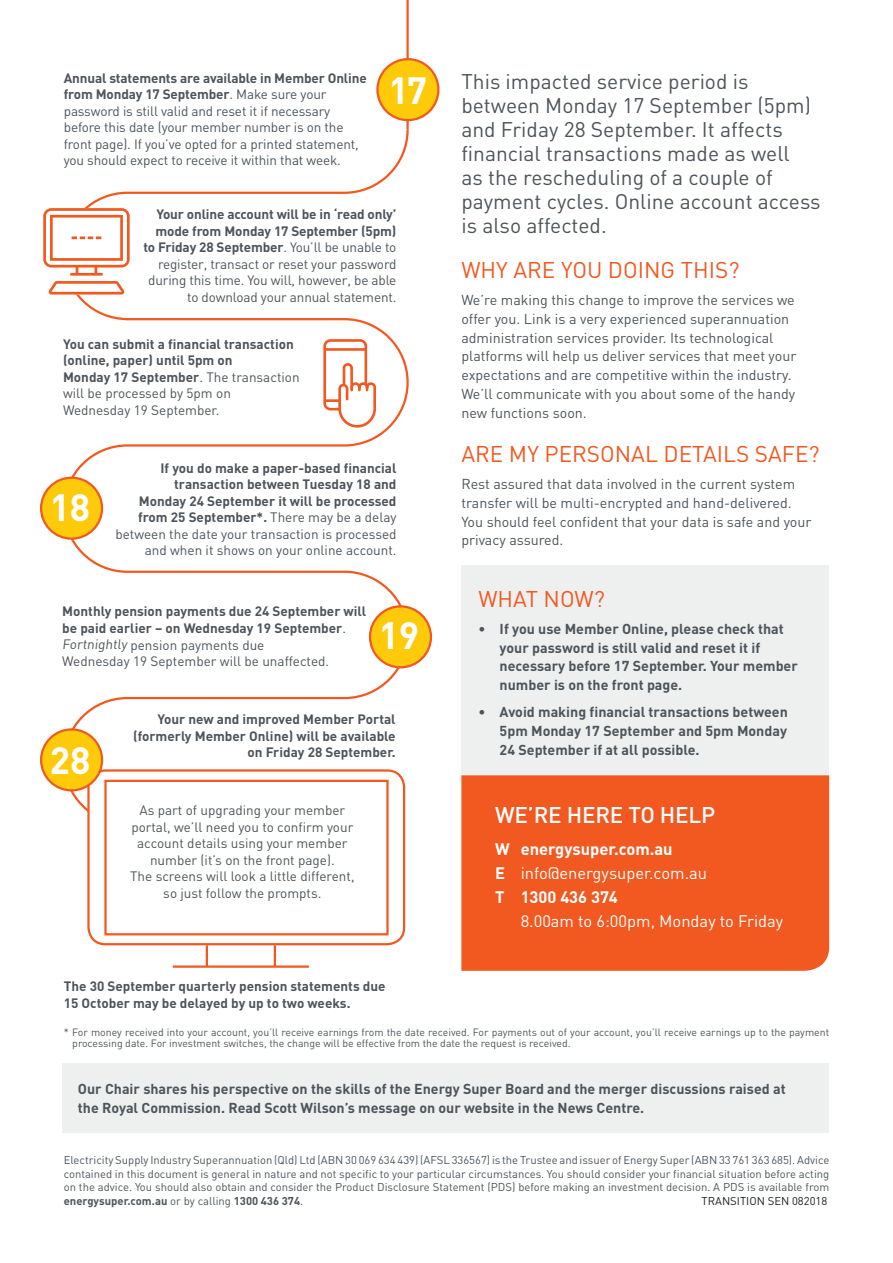
<style>
.page{position:relative;width:893px;height:1263px;background:#fff}
.page>*{position:absolute;margin:0;border:0;box-sizing:border-box;transform-origin:0 0}
.t1{font:700 37.5px "DIN";letter-spacing:-.01em;color:#fff}
.t2{font:22.5px "DIN";color:#f15921}
.t3{font:500 22.5px "DIN";letter-spacing:-.01em;color:#fff}
.t4{font:21px/24px "DIN";color:#4d545a}
.t5{font:700 16.5px/24px "DIN";color:#fff}
.t6{font:16.5px "DIN";color:#fff}
.t7{font:14.25px/18.8px "DIN";color:#4d545a}
.t8{font:700 14.25px/18.8px "DIN";color:#4d545a}
.t9{font:700 13.5px/16.5px "DIN";color:#4d545a}
.t10{font:13.5px/16.5px "DIN";letter-spacing:-.01em;color:#4d545a}
.t11{font:11.25px/13.5px "DIN";color:#4d545a;text-align:justify}
.t12{font:11.25px "DIN";color:#231f20}
.t13{font:10.5px/11.2px "DIN";color:#4d545a}
.s1{font-weight:700}
.s2{font-weight:400}
</style>
<div class="page">
<hr style="left:406px;top:0;width:3px;height:130px;background:#f15921">
<svg style="left:62px;top:127px;width:348px;height:700px"></svg>
<div style="left:41px;top:478px;width:61px;height:61px;background:#feca0a;border-radius:50%"></div>
<div style="left:40px;top:477px;width:63px;height:63px;border:2px solid #f15921;border-radius:50%"></div>
<div style="left:370px;top:606px;width:61px;height:61px;background:#feca0a;border-radius:50%"></div>
<div style="left:369px;top:605px;width:63px;height:63px;border:2px solid #f15921;border-radius:50%"></div>
<div style="left:377px;top:59px;width:61px;height:61px;background:#feca0a;border-radius:50%"></div>
<div style="left:376px;top:58px;width:63px;height:63px;border:2px solid #f15921;border-radius:50%"></div>
<div style="left:88px;top:770px;width:316px;height:174px;background:#fff;border-radius:17px"></div>
<div style="left:87px;top:769px;width:318px;height:176px;border:2px solid #f15921;border-radius:17px"></div>
<div style="left:104px;top:780px;width:285px;height:155px;background:#fff;border:2px solid #f15921"></div>
<hr style="left:206px;top:945px;width:2px;height:21px;background:#f15921">
<hr style="left:274px;top:945px;width:2px;height:21px;background:#f15921">
<hr style="left:173px;top:965px;width:136px;height:3px;background:#f15921">
<div style="left:41px;top:209px;width:99px;height:85px;background:#fff"></div>
<div style="left:461px;top:565px;width:368px;height:217px;background:#edf0ef"></div>
<div style="left:62px;top:1064px;width:767px;height:69px;background:#edf0ef"></div>
<div style="left:461px;top:775px;width:368px;height:196px;background:#f15921"></div>
<div style="left:41px;top:729px;width:61px;height:61px;background:#feca0a;border-radius:50%"></div>
<div style="left:40px;top:728px;width:63px;height:63px;border:2px solid #f15921;border-radius:50%"></div>
<svg style="left:43px;top:208px;width:87px;height:86px"></svg>
<svg style="left:323px;top:339px;width:53px;height:89px"></svg>
<p class="t10" style="left:64px;top:69px;width:304px"><span class="s1">Annual statements are available in Member Online from Monday 17 September</span>. Make sure your password is still valid and reset it if necessary before this date (your member number is on the front page). If you’ve opted for a printed statement, you should expect to receive it within that week.</p>
<h1 class="t1" style="left:388px;top:65px;width:40px">17</h1>
<p class="t10" style="left:143px;top:206px;width:255px;text-align:right"><span class="s1">Your online account will be in ‘read only’ mode from Monday 17 September (5pm) to Friday 28 September</span>. You’ll be unable to register, transact or reset your password during this time. You will, however, be able to download your annual statement.</p>
<p class="t9" style="left:63px;top:335px;width:238px">You can submit a financial transaction (online, paper) until 5pm on<br>Monday 17 September<span class="s2">. The transaction will be processed by 5pm on<br>Wednesday 19 September.</span></p>
<h1 class="t1" style="left:50px;top:482px;width:42px">18</h1>
<p class="t9" style="left:115px;top:459px;width:283px;text-align:right">If you do make a paper-based financial transaction between Tuesday 18 and<br>Monday 24 September it will be processed from 25 September*. <span class="s2">There may be a delay between the date your transaction is processed and when it shows on your online account.</span></p>
<p class="t9" style="left:62px;top:603px;width:306px">Monthly pension payments due 24 September will be paid earlier – on Wednesday 19 September<span class="s2">.<br>Fortnightly pension payments due<br>Wednesday 19 September will be unaffected.</span></p>
<h1 class="t1" style="left:379px;top:611px;width:42px">19</h1>
<h1 class="t1" style="left:50px;top:736px;width:42px">28</h1>
<p class="t9" style="left:133px;top:710px;width:264px;text-align:right">Your new and improved Member Portal (formerly Member Online) will be available on Friday 28 September.</p>
<p class="t10" style="left:130px;top:802px;width:226px;text-align:center">As part of upgrading your member portal, we’ll need you to confirm your account details using your member number (it’s on the front page).<br>The screens will look a little different, so just follow the prompts.</p>
<p class="t9" style="left:64px;top:977px;width:323px">The 30 September quarterly pension statements due<br>15 October may be delayed by up to two weeks.</p>
<h3 class="t4" style="left:461px;top:69px;width:361px">This impacted service period is between Monday 17 September (5pm) and Friday 28 September. It affects financial transactions made as well<br>as the rescheduling of a couple of payment cycles. Online account access is also affected.</h3>
<h2 class="t2" style="left:461px;top:256px;width:280px">WHY ARE YOU DOING THIS?</h2>
<p class="t7" style="left:461px;top:290px;width:337px">We’re making this change to improve the services we offer you. Link is a very experienced superannuation administration services provider. Its technological platforms will help us deliver services that meet your expectations and are competitive within the industry.<br>We’ll communicate with you about some of the handy new functions soon.</p>
<h2 class="t2" style="left:461px;top:440px;width:360px">ARE MY PERSONAL DETAILS SAFE?</h2>
<p class="t7" style="left:461px;top:474px;width:352px">Rest assured that data involved in the current system transfer will be multi-encrypted and hand-delivered.<br>You should feel confident that your data is safe and your privacy assured.</p>
<h2 class="t2" style="left:478px;top:584px;width:128px">WHAT NOW?</h2>
<p class="t8" style="left:500px;top:619px;width:300px;text-indent:-21px">• If you use Member Online, please check that your password is still valid and reset it if necessary before 17 September. Your member number is on the front page.</p>
<p class="t8" style="left:500px;top:702px;width:290px;text-align:justify;text-indent:-21px">• Avoid making financial transactions between 5pm Monday 17 September and 5pm Monday 24 September if at all possible.</p>
<h2 class="t3" style="left:495px;top:800px;width:222px">WE’RE HERE TO HELP</h2>
<p class="t5" style="left:495px;top:837px;width:213px">W energysuper.com.au<br>E <span class="s2">info@energysuper.com.au<br></span>T 1300 436 374</p>
<p class="t6" style="left:521px;top:911px;width:264px">8.00am to 6:00pm, Monday to Friday</p>
<p class="t13" style="left:72px;top:1026px;width:758px;text-indent:-9px">* For money received into your account, you’ll receive earnings from the date received. For payments out of your account, you’ll receive earnings up to the payment processing date. For investment switches, the change will be effective from the date the request is received.</p>
<p class="t8" style="left:78px;top:1079px;width:709px">Our Chair shares his perspective on the skills of the Energy Super Board and the merger discussions raised at the Royal Commission. Read Scott Wilson’s message on our website in the News Centre.</p>
<p class="t11" style="left:64px;top:1153px;width:767px">Electricity Supply Industry Superannuation (Qld) Ltd (ABN 30 069 634 439) (AFSL 336567) is the Trustee and issuer of Energy Super (ABN 33 761 363 685). Advice contained in this document is general in nature and not specific to your particular circumstances. You should consider your financial situation before acting on the advice. You should also obtain and consider the Product Disclosure Statement (PDS) before making an investment decision. A PDS is available from <span class="s1">energysuper.com.au</span> or by calling <span class="s1">1300 436 374</span>.</p>
<p class="t12" style="left:702px;top:1194px;width:127px">TRANSITION SEN 082018</p>
</div>
